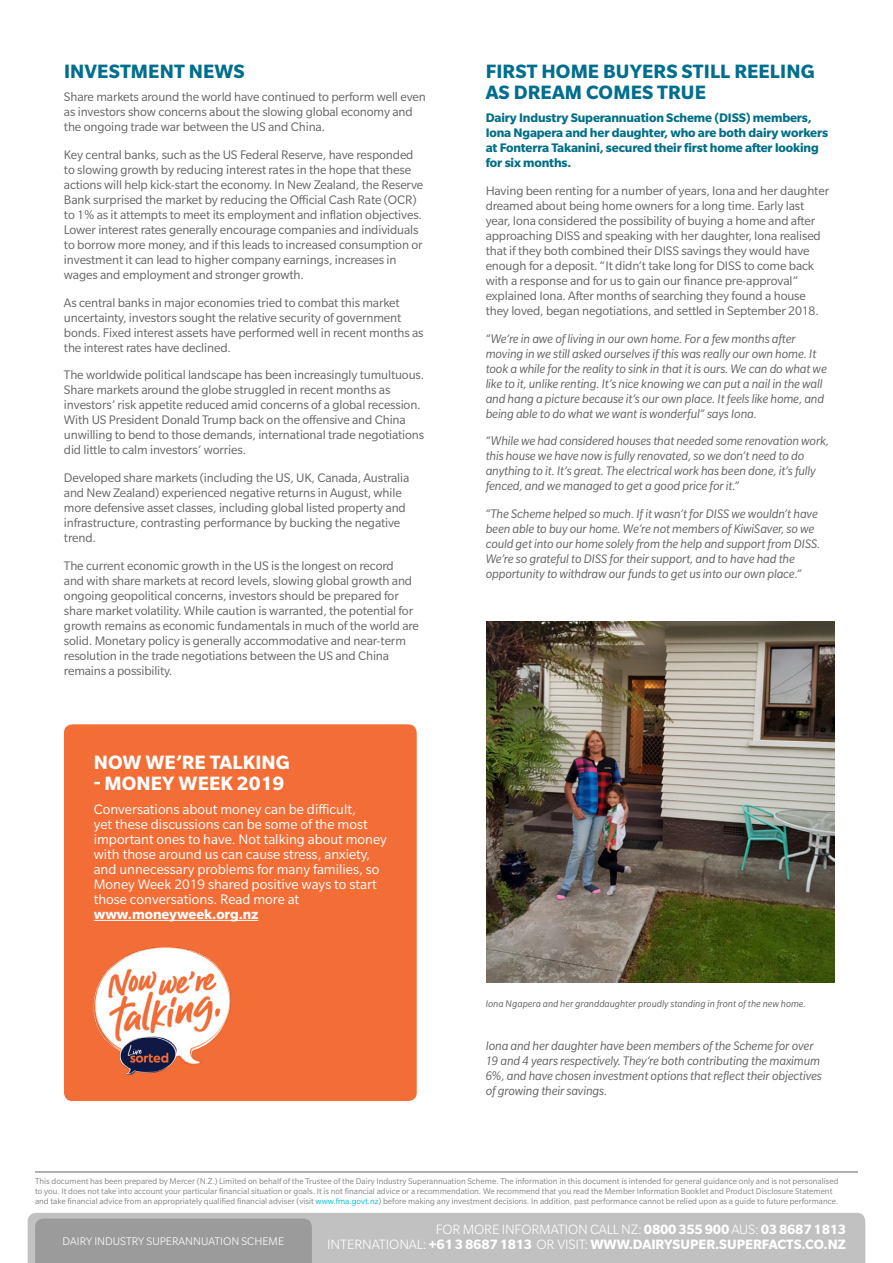
<style>
.page{position:relative;width:893px;height:1263px;background:#fff}
.page>*{position:absolute;margin:0;border:0;box-sizing:border-box;transform-origin:0 0}
.t1{font:700 21px/21px "Slate Pro";letter-spacing:.005em;color:#006e8e}
.t2{font:700 21px "Slate Pro";letter-spacing:.005em;color:#fff}
.t3{font:15px/15px "Slate Pro";color:#fff}
.t4{font:700 15px "Slate Pro";color:#fff}
.t5{font:700 14.7px/15px "Slate Pro";color:#fff;text-align:right}
.t6{font:13.5px/15px "Slate Pro";letter-spacing:-.01em;color:#636466}
.t7{font:italic 13.5px/15px "Slate Pro";letter-spacing:-.01em;color:#636466}
.t8{font:700 13.5px/15px "Slate Pro";letter-spacing:-.01em;color:#006f86}
.t9{font:300 12px "Slate Pro";color:#fff}
.t10{font:italic 10.5px "Slate Pro";color:#636466}
.t11{font:9px/9.8px "Slate Pro";color:#828486}
.s1{color:#00bdd1}
.s2{font-weight:300}
</style>
<div class="page">
<hr style="left:35px;top:1172px;width:823px;height:1px;background:#636466">
<svg style="left:28px;top:1213px;width:837px;height:50px;background:#b5b5b6"></svg>
<img style="left:486px;top:621px;width:348px;height:361px">
<div style="left:64px;top:724px;width:353px;height:377px;background:#f36d36;border-radius:9px"></div>
<hr style="left:94px;top:920px;width:164px;height:1px;background:#fff">
<img style="left:93px;top:947px;width:138px;height:127px">
<h1 class="t1" style="left:64px;top:60px;width:182px">INVESTMENT NEWS</h1>
<p class="t6" style="left:64px;top:89px;width:363px">Share markets around the world have continued to perform well even as investors show concerns about the slowing global economy and the ongoing trade war between the US and China.</p>
<p class="t6" style="left:64px;top:147px;width:361px">Key central banks, such as the US Federal Reserve, have responded to slowing growth by reducing interest rates in the hope that these actions will help kick-start the economy. In New Zealand, the Reserve Bank surprised the market by reducing the Official Cash Rate (OCR) to 1% as it attempts to meet its employment and inflation objectives.<br>Lower interest rates generally encourage companies and individuals to borrow more money, and if this leads to increased consumption or investment it can lead to higher company earnings, increases in wages and employment and stronger growth.</p>
<p class="t6" style="left:64px;top:295px;width:361px">As central banks in major economies tried to combat this market uncertainty, investors sought the relative security of government bonds. Fixed interest assets have performed well in recent months as the interest rates have declined.</p>
<p class="t6" style="left:64px;top:367px;width:362px">The worldwide political landscape has been increasingly tumultuous.<br>Share markets around the globe struggled in recent months as investors’ risk appetite reduced amid concerns of a global recession.<br>With US President Donald Trump back on the offensive and China unwilling to bend to those demands, international trade negotiations did little to calm investors’ worries.</p>
<p class="t6" style="left:64px;top:470px;width:347px">Developed share markets (including the US, UK, Canada, Australia and New Zealand) experienced negative returns in August, while more defensive asset classes, including global listed property and infrastructure, contrasting performance by bucking the negative trend.</p>
<p class="t6" style="left:64px;top:558px;width:356px">The current economic growth in the US is the longest on record<br>and with share markets at record levels, slowing global growth and ongoing geopolitical concerns, investors should be prepared for share market volatility. While caution is warranted, the potential for growth remains as economic fundamentals in much of the world are solid. Monetary policy is generally accommodative and near-term resolution in the trade negotiations between the US and China remains a possibility.</p>
<h1 class="t2" style="left:94px;top:751px;width:198px">NOW WE’RE TALKING</h1>
<h1 class="t2" style="left:94px;top:772px;width:192px">- MONEY WEEK 2019</h1>
<p class="t3" style="left:94px;top:801px;width:295px">Conversations about money can be difficult,<br>yet these discussions can be some of the most important ones to have. Not talking about money with those around us can cause stress, anxiety, and unnecessary problems for many families, so Money Week 2019 shared positive ways to start those conversations. Read more at</p>
<p class="t4" style="left:94px;top:906px;width:166px">www.moneyweek.org.nz</p>
<h1 class="t1" style="left:486px;top:60px;width:330px">FIRST HOME BUYERS STILL REELING<br>AS DREAM COMES TRUE</h1>
<p class="t8" style="left:486px;top:110px;width:344px">Dairy Industry Superannuation Scheme (DISS) members, Iona Ngapera and her daughter, who are both dairy workers at Fonterra Takanini, secured their first home after looking for six months.</p>
<p class="t6" style="left:486px;top:183px;width:345px">Having been renting for a number of years, Iona and her daughter dreamed about being home owners for a long time. Early last year, Iona considered the possibility of buying a home and after approaching DISS and speaking with her daughter, Iona realised that if they both combined their DISS savings they would have enough for a deposit. “It didn’t take long for DISS to come back with a response and for us to gain our finance pre-approval” explained Iona. After months of searching they found a house they loved, began negotiations, and settled in September 2018.</p>
<p class="t7" style="left:486px;top:331px;width:343px">“We’re in awe of living in our own home. For a few months after moving in we still asked ourselves if this was really our own home. It took a while for the reality to sink in that it is ours. We can do what we like to it, unlike renting. It’s nice knowing we can put a nail in the wall and hang a picture because it’s our own place. It feels like home, and being able to do what we want is wonderful” says Iona.</p>
<p class="t7" style="left:486px;top:433px;width:345px">“While we had considered houses that needed some renovation work, this house we have now is fully renovated, so we don’t need to do anything to it. It’s great. The electrical work has been done, it’s fully fenced, and we managed to get a good price for it.”</p>
<p class="t7" style="left:486px;top:506px;width:336px">“The Scheme helped so much. If it wasn’t for DISS we wouldn’t have been able to buy our home. We’re not members of KiwiSaver, so we could get into our home solely from the help and support from DISS.<br>We’re so grateful to DISS for their support, and to have had the opportunity to withdraw our funds to get us into our own place.”</p>
<p class="t10" style="left:486px;top:998px;width:322px">Iona Ngapera and her granddaughter proudly standing in front of the new home.</p>
<p class="t7" style="left:486px;top:1038px;width:338px">Iona and her daughter have been members of the Scheme for over 19 and 4 years respectively. They’re both contributing the maximum 6%, and have chosen investment options that reflect their objectives of growing their savings.</p>
<p class="t11" style="left:35px;top:1176px;width:805px">This document has been prepared by Mercer (N.Z.) Limited on behalf of the Trustee of the Dairy Industry Superannuation Scheme. The information in this document is intended for general guidance only and is not personalised to you. It does not take into account your particular financial situation or goals. It is not financial advice or a recommendation. We recommend that you read the Member Information Booklet and Product Disclosure Statement and take financial advice from an appropriately qualified financial adviser (visit <span class="s1">www.fma.govt.nz</span>) before making any investment decisions. In addition, past performance cannot be relied upon as a guide to future performance.</p>
<p class="t9" style="left:63px;top:1234px;width:223px">DAIRY INDUSTRY SUPERANNUATION SCHEME</p>
<p class="t5" style="left:327px;top:1222px;width:521px"><span class="s2">FOR MORE INFORMATION CALL NZ:</span> 0800 355 900 <span class="s2">AUS:</span> 03 8687 1813<br><span class="s2">INTERNATIONAL:</span> +61 3 8687 1813 <span class="s2">OR VISIT:</span> WWW.DAIRYSUPER.SUPERFACTS.CO.NZ</p>
</div>
